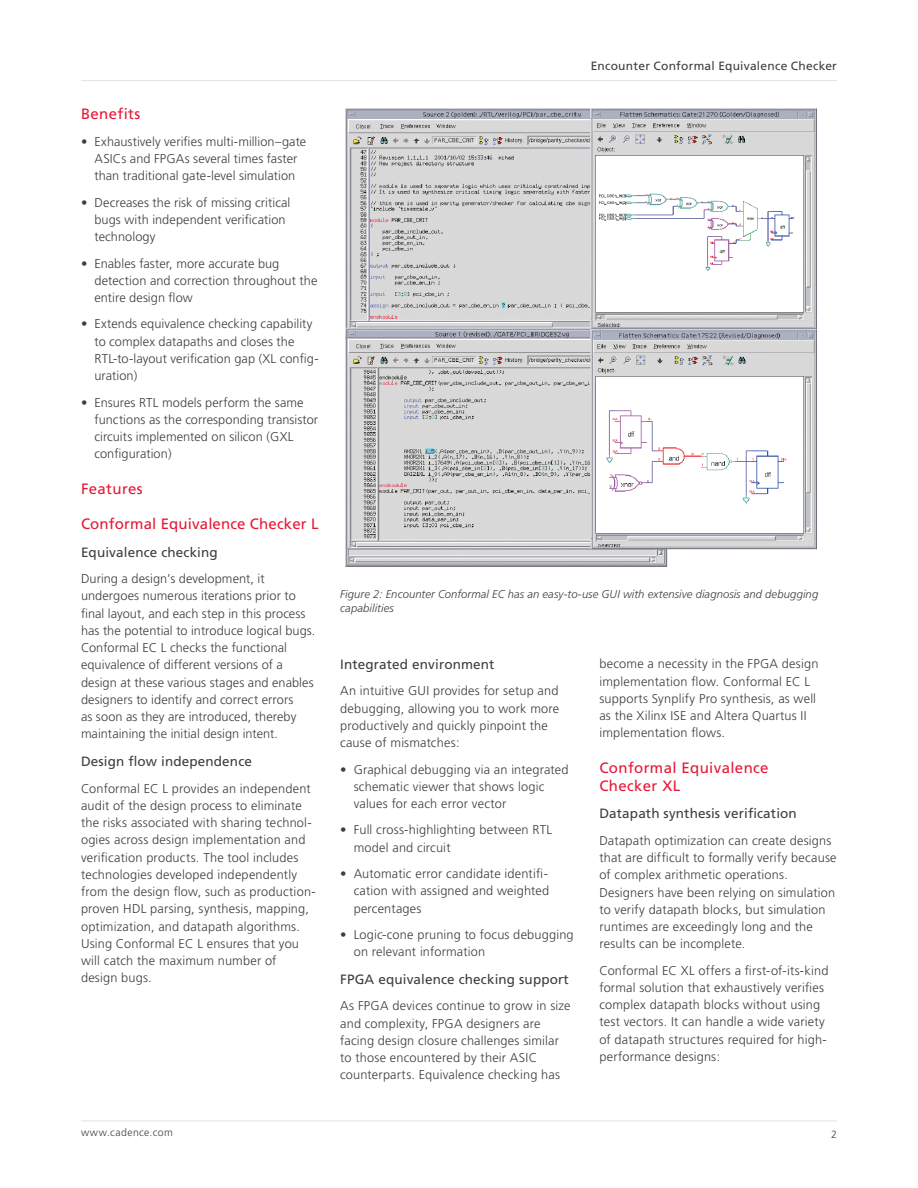
<style>
.page{position:relative;width:918px;height:1188px;background:#fff}
.page>*{position:absolute;margin:0;border:0;box-sizing:border-box;transform-origin:0 0}
.Body_Header_A{font:15px/18px "Frutiger";letter-spacing:.025em;color:#e51836}
.Body_Header_B{font:13.5px "Frutiger";letter-spacing:.01em;color:#3e3e3f}
.Body{font:300 12.75px/17.2px "Frutiger";letter-spacing:.015em;color:#3e3e3f}
.Body_Bullet_1{font:300 12.75px/17.2px "Frutiger";letter-spacing:.005em;color:#3e3e3f}
.t1{font:12px "Frutiger";letter-spacing:.02em;color:#3e3e3f}
.t2{font:italic 300 11.25px/13.5px "Frutiger";letter-spacing:.01em;color:#3e3e3f}
.Folio{font:300 10.5px "Frutiger";letter-spacing:.04em;color:#3e3e3f}
.Page_Number{font:300 10.5px "Frutiger";color:#3e3e3f}
</style>
<div class="page">
<hr style="left:81px;top:1121px;width:756px;height:1px;background:#e1e2e4">
<hr style="left:81px;top:80px;width:756px;height:1px;background:#e1e2e4">
<img style="left:345px;top:108px;width:471px;height:459px">
<p class="Body_Header_A" style="left:81px;top:105px;width:61px">Benefits</p>
<p class="Body_Bullet_1" style="left:81px;top:133px;width:227px;text-align:center">• Exhaustively verifies multi-million–gate<br>ASICs and FPGAs several times faster than traditional gate-level simulation</p>
<p class="Body_Bullet_1" style="left:94px;top:194px;width:197px;text-indent:-14px">• Decreases the risk of missing critical bugs with independent verification technology</p>
<p class="Body_Bullet_1" style="left:94px;top:255px;width:224px;text-indent:-14px">• Enables faster, more accurate bug detection and correction throughout the entire design flow</p>
<p class="Body_Bullet_1" style="left:94px;top:316px;width:226px;text-indent:-14px">• Extends equivalence checking capability to complex datapaths and closes the RTL-to-layout verification gap (XL config&shy;uration)</p>
<p class="Body_Bullet_1" style="left:94px;top:394px;width:225px;text-indent:-14px">• Ensures RTL models perform the same functions as the corresponding transistor circuits implemented on silicon (GXL configuration)</p>
<p class="Body_Header_A" style="left:81px;top:480px;width:63px">Features</p>
<p class="Body_Header_A" style="left:81px;top:515px;width:239px">Conformal Equivalence Checker L</p>
<p class="Body_Header_B" style="left:81px;top:544px;width:138px">Equivalence checking</p>
<p class="Body" style="left:81px;top:570px;width:236px">During a design’s development, it undergoes numerous iterations prior to final layout, and each step in this process has the potential to introduce logical bugs.<br>Conformal EC L checks the functional equivalence of different versions of a design at these various stages and enables designers to identify and correct errors<br>as soon as they are introduced, thereby maintaining the initial design intent.</p>
<p class="Body_Header_B" style="left:81px;top:753px;width:172px">Design flow independence</p>
<p class="Body" style="left:81px;top:780px;width:236px">Conformal EC L provides an independent audit of the design process to eliminate the risks associated with sharing technol&shy;ogies across design implementation and verification products. The tool includes technologies developed independently from the design flow, such as production&shy;proven HDL parsing, synthesis, mapping, optimization, and datapath algorithms.<br>Using Conformal EC L ensures that you will catch the maximum number of design bugs.</p>
<p class="t1" style="left:591px;top:59px;width:248px">Encounter Conformal Equivalence Checker</p>
<p class="t2" style="left:340px;top:588px;width:480px">Figure 2: Encounter Conformal EC has an easy-to-use GUI with extensive diagnosis and debugging capabilities</p>
<p class="Body_Header_B" style="left:340px;top:656px;width:156px">Integrated environment</p>
<p class="Body" style="left:340px;top:683px;width:221px">An intuitive GUI provides for setup and debugging, allowing you to work more productively and quickly pinpoint the cause of mismatches:</p>
<p class="Body_Bullet_1" style="left:354px;top:761px;width:216px;text-indent:-14px">• Graphical debugging via an integrated schematic viewer that shows logic values for each error vector</p>
<p class="Body_Bullet_1" style="left:354px;top:822px;width:200px;text-indent:-14px">• Full cross-highlighting between RTL model and circuit</p>
<p class="Body_Bullet_1" style="left:354px;top:865px;width:197px;text-align:justify;text-indent:-14px">• Automatic error candidate identifi&shy;cation with assigned and weighted percentages</p>
<p class="Body_Bullet_1" style="left:354px;top:926px;width:222px;text-indent:-14px">• Logic-cone pruning to focus debugging on relevant information</p>
<p class="Body_Header_B" style="left:340px;top:971px;width:230px">FPGA equivalence checking support</p>
<p class="Body" style="left:340px;top:998px;width:232px">As FPGA devices continue to grow in size and complexity, FPGA designers are facing design closure challenges similar to those encountered by their ASIC counterparts. Equivalence checking has</p>
<p class="Body" style="left:599px;top:656px;width:221px">become a necessity in the FPGA design implementation flow. Conformal EC L supports Synplify Pro synthesis, as well as the Xilinx ISE and Altera Quartus II implementation flows.</p>
<p class="Body_Header_A" style="left:599px;top:759px;width:171px">Conformal Equivalence<br>Checker XL</p>
<p class="Body_Header_B" style="left:599px;top:806px;width:199px">Datapath synthesis verification</p>
<p class="Body" style="left:599px;top:832px;width:239px">Datapath optimization can create designs that are difficult to formally verify because of complex arithmetic operations.<br>Designers have been relying on simulation to verify datapath blocks, but simulation runtimes are exceedingly long and the results can be incomplete.</p>
<p class="Body" style="left:599px;top:962px;width:231px">Conformal EC XL offers a first-of-its-kind formal solution that exhaustively verifies complex datapath blocks without using test vectors. It can handle a wide variety of datapath structures required for high&shy;performance designs:</p>
<p class="Folio" style="left:81px;top:1127px;width:93px">www.cadence.com</p>
<p class="Page_Number" style="left:831px;top:1128px;width:7px">2</p>
</div>
